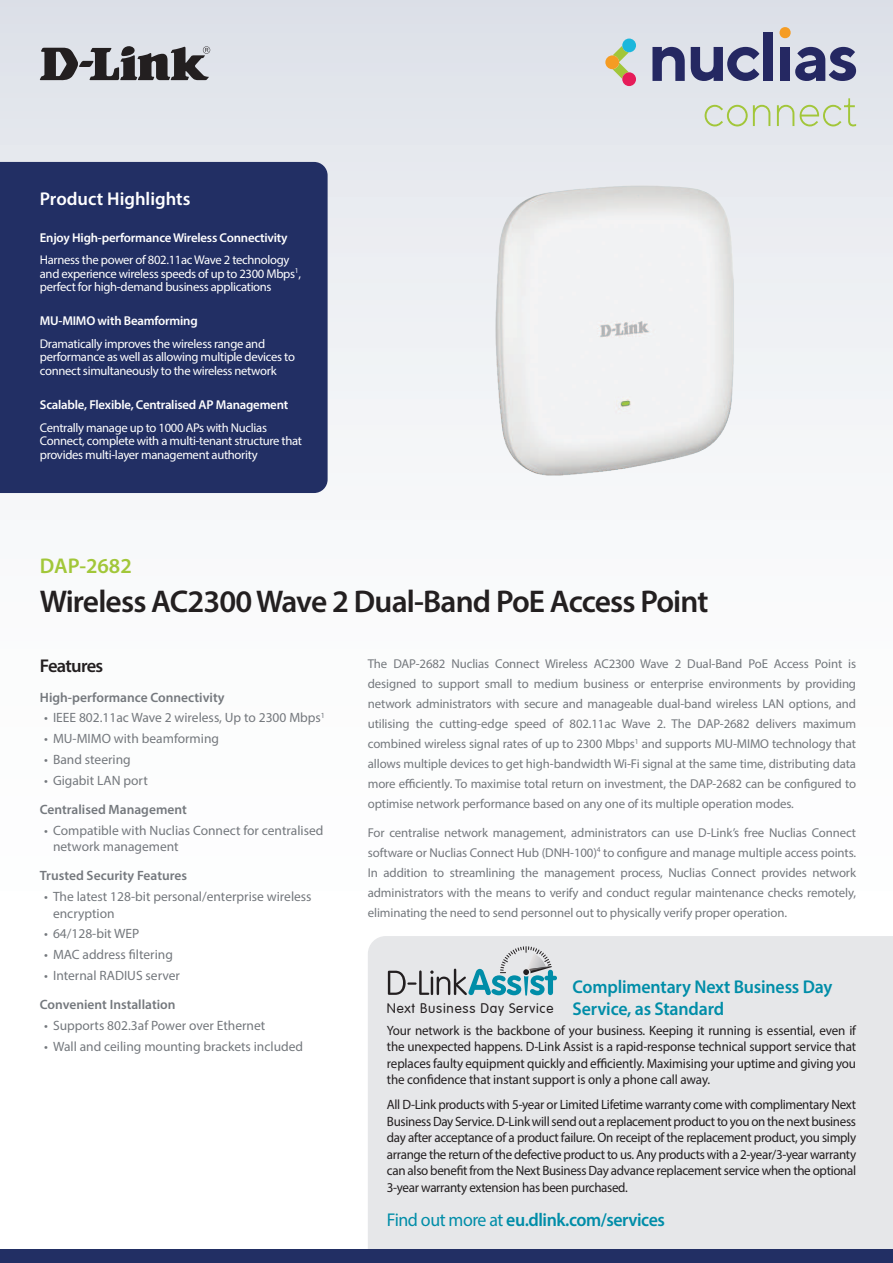
<style>
.page{position:relative;width:893px;height:1263px;background:#fff}
.page>*{position:absolute;margin:0;border:0;box-sizing:border-box;transform-origin:0 0}
.t1{font:600 31.5px "Myriad Pro";letter-spacing:-.025em;color:#231f20}
.t2{font:600 21.3px "Myriad Pro";color:#a2c739}
.t3{font:600 18.6px "Myriad Pro";letter-spacing:-.01em;color:#008da8}
.t4{font:600 18.6px "Myriad Pro";color:#fff}
.t5{font:600 18.6px "Myriad Pro";letter-spacing:-.04em;color:#231f20}
.t6{font:300 13.65px "VAG Rounded";letter-spacing:.055em;color:#231f20}
.t7{font:13.5px/16.5px "Myriad Pro";letter-spacing:-.02em;color:#231f20;text-align:justify}
.t8{font:13.5px/16.5px "Myriad Pro";color:#74787d}
.t9{font:600 13.5px "Myriad Pro";color:#74787d}
.t10{font:12.9px/20px "Myriad Pro";letter-spacing:-.01em;color:#74787d;text-align:justify}
.t11{font:600 12.9px "Myriad Pro";letter-spacing:-.015em;color:#fff}
.t12{font:12.6px/13.5px "Myriad Pro";letter-spacing:-.025em;color:#fff}
.s1{font-family:"Myriad Pro";font-weight:600;font-size:18.6px;color:#008da8}
.s2{font-weight:400}
</style>
<div class="page">
<div style="left:0;top:0;width:893px;height:1084px;background:linear-gradient(to bottom,#e3e6ec,#fff)"></div>
<svg style="left:40px;top:46px;width:170px;height:34px;background:#79797c"></svg>
<svg style="left:779px;top:27px;width:12px;height:12px"></svg>
<svg style="left:605px;top:38px;width:31px;height:48px"></svg>
<svg style="left:652px;top:47px;width:33px;height:34px"></svg>
<svg style="left:691px;top:47px;width:68px;height:34px;background:#777a9e"></svg>
<div style="left:763px;top:32px;width:10px;height:49px;background:#252862"></div>
<div style="left:780px;top:47px;width:10px;height:34px;background:#252862"></div>
<svg style="left:795px;top:47px;width:61px;height:34px;background:#6c6f95"></svg>
<svg style="left:705px;top:105px;width:65px;height:21px"></svg>
<svg style="left:777px;top:105px;width:17px;height:21px"></svg>
<svg style="left:800px;top:98px;width:56px;height:28px;background:#d6dfc9"></svg>
<div style="left:0;top:162px;width:328px;height:331px;background:#222f64"></div>
<div style="left:368px;top:936px;width:525px;height:313px;background:#e6e7e9"></div>
<svg style="left:388px;top:946px;width:169px;height:50px;background:#b8cacf"></svg>
<div style="left:0;top:1249px;width:893px;height:14px;background:#222f64"></div>
<img style="left:471px;top:162px;width:288px;height:338px">
<h3 class="t4" style="left:40px;top:191px;width:152px">Product Highlights</h3>
<p class="t11" style="left:40px;top:232px;width:249px">Enjoy High-performance Wireless Connectivity</p>
<p class="t12" style="left:40px;top:254px;width:263px">Harness the power of 802.11ac Wave 2 technology and experience wireless speeds of up to 2300 Mbps<sup>1</sup>, perfect for high-demand business applications</p>
<p class="t11" style="left:40px;top:316px;width:159px">MU-MIMO with Beamforming</p>
<p class="t12" style="left:40px;top:338px;width:257px">Dramatically improves the wireless range and performance as well as allowing multiple devices to connect simultaneously to the wireless network</p>
<p class="t11" style="left:40px;top:400px;width:250px">Scalable, Flexible, Centralised AP Management</p>
<p class="t12" style="left:40px;top:422px;width:264px">Centrally manage up to 1000 APs with Nuclias<br>Connect, complete with a multi-tenant structure that provides multi-layer management authority</p>
<h2 class="t2" style="left:40px;top:557px;width:93px">DAP-2682</h2>
<h1 class="t1" style="left:40px;top:589px;width:670px">Wireless AC2300 Wave 2 Dual-Band PoE Access Point</h1>
<h3 class="t5" style="left:40px;top:659px;width:65px">Features</h3>
<p class="t9" style="left:40px;top:692px;width:186px">High-performance Connectivity</p>
<p class="t8" style="left:44px;top:711px;width:282px">• IEEE 802.11ac Wave 2 wireless, Up to 2300 Mbps<sup>1</sup></p>
<p class="t8" style="left:44px;top:731px;width:176px">• MU-MIMO with beamforming</p>
<p class="t8" style="left:44px;top:752px;width:88px">• Band steering</p>
<p class="t8" style="left:44px;top:773px;width:105px">• Gigabit LAN port</p>
<p class="t9" style="left:40px;top:804px;width:148px">Centralised Management</p>
<p class="t8" style="left:53px;top:823px;width:272px;text-indent:-9px">• Compatible with Nuclias Connect for centralised network management</p>
<p class="t9" style="left:40px;top:871px;width:149px">Trusted Security Features</p>
<p class="t8" style="left:53px;top:889px;width:260px;text-indent:-9px">• The latest 128-bit personal/enterprise wireless encryption</p>
<p class="t8" style="left:44px;top:927px;width:97px">• 64/128-bit WEP</p>
<p class="t8" style="left:44px;top:947px;width:130px">• MAC address filtering</p>
<p class="t8" style="left:44px;top:968px;width:137px">• Internal RADIUS server</p>
<p class="t9" style="left:40px;top:999px;width:137px">Convenient Installation</p>
<p class="t8" style="left:44px;top:1018px;width:223px">• Supports 802.3af Power over Ethernet</p>
<p class="t8" style="left:44px;top:1039px;width:260px">• Wall and ceiling mounting brackets included</p>
<p class="t10" style="left:368px;top:655px;width:490px">The DAP-2682 Nuclias Connect Wireless AC2300 Wave 2 Dual-Band PoE Access Point is designed to support small to medium business or enterprise environments by providing network administrators with secure and manageable dual-band wireless LAN options, and utilising the cutting-edge speed of 802.11ac Wave 2. The DAP-2682 delivers maximum combined wireless signal rates of up to 2300 Mbps<sup>1</sup> and supports MU-MIMO technology that allows multiple devices to get high-bandwidth Wi-Fi signal at the same time, distributing data more efficiently. To maximise total return on investment, the DAP-2682 can be configured to optimise network performance based on any one of its multiple operation modes.</p>
<p class="t10" style="left:368px;top:823px;width:490px">For centralise network management, administrators can use D-Link’s free Nuclias Connect software or Nuclias Connect Hub (DNH-100)<sup>4</sup> to configure and manage multiple access points.<br>In addition to streamlining the management process, Nuclias Connect provides network administrators with the means to verify and conduct regular maintenance checks remotely, eliminating the need to send personnel out to physically verify proper operation.</p>
<h3 class="t3" style="left:573px;top:979px;width:261px">Complimentary Next Business Day</h3>
<p class="t6" style="left:387px;top:1003px;width:339px">Next Business Day Service <span class="s1">Service, as Standard</span></p>
<p class="t7" style="left:387px;top:1023px;width:471px">Your network is the backbone of your business. Keeping it running is essential, even if the unexpected happens. D-Link Assist is a rapid-response technical support service that replaces faulty equipment quickly and efficiently. Maximising your uptime and giving you the confidence that instant support is only a phone call away.</p>
<p class="t7" style="left:387px;top:1097px;width:471px">All D-Link products with 5-year or Limited Lifetime warranty come with complimentary Next Business Day Service. D-Link will send out a replacement product to you on the next business day after acceptance of a product failure. On receipt of the replacement product, you simply arrange the return of the defective product to us. Any products with a 2-year/3-year warranty can also benefit from the Next Business Day advance replacement service when the optional 3-year warranty extension has been purchased.</p>
<h3 class="t3" style="left:387px;top:1212px;width:279px"><span class="s2">Find out more at</span> eu.dlink.com/services</h3>
</div>
